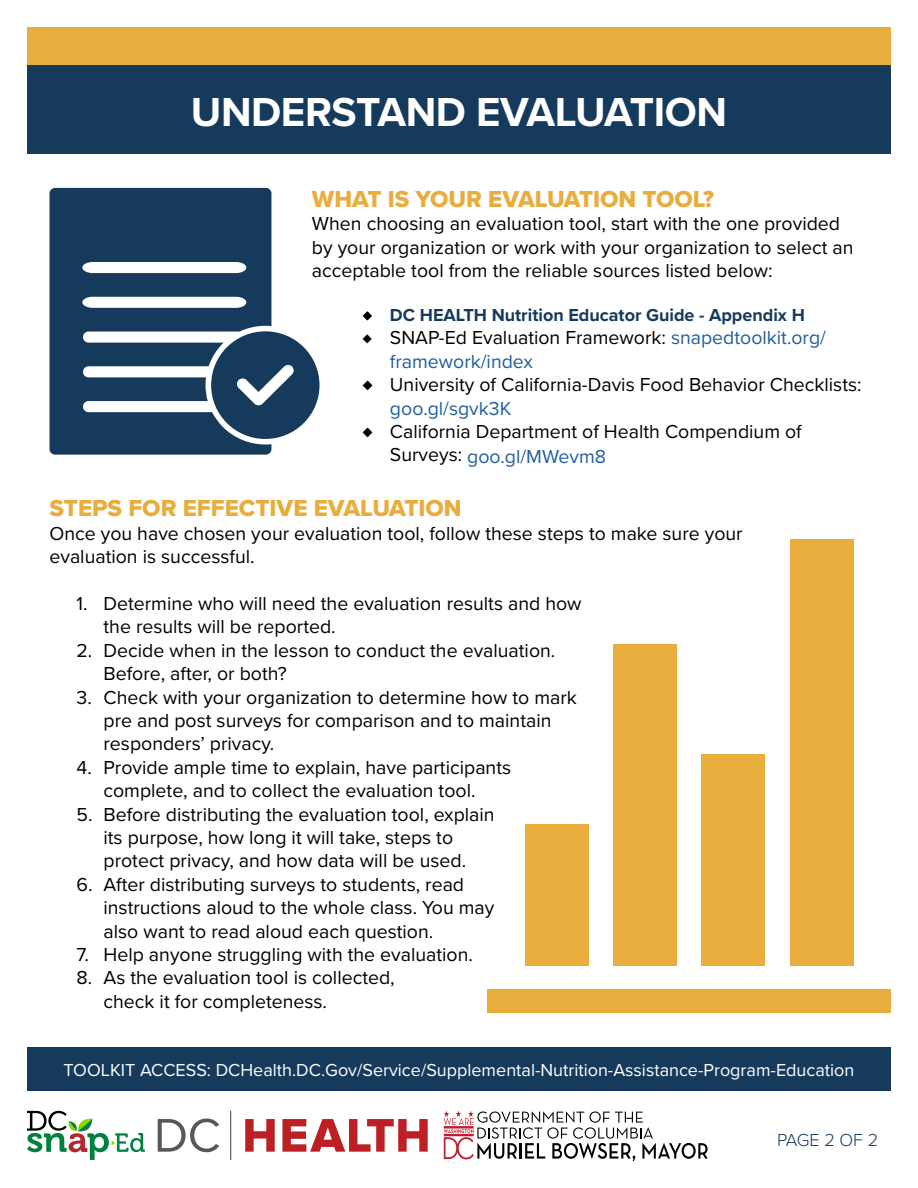
<style>
.page{position:relative;width:918px;height:1188px;background:#fff}
.page>*{position:absolute;margin:0;border:0;box-sizing:border-box;transform-origin:0 0}
.t1{font:700 42px "Proxima Nova";letter-spacing:-.01em;color:#fff}
.t2{font:24px "Proxima Nova Extrabld";color:#e9ad3d}
.t3{font:19.5px/23.4px "Proxima Nova";color:#000}
.t4{font:19.5px/23.4px "Proxima Nova";color:#215e9e}
.t5{font:18px "Proxima Nova";color:#fff}
.t6{font:700 18px "Proxima Nova";color:#153a5c}
.t7{font:300 18px "Proxima Nova";letter-spacing:-.02em;color:#153a5c}
.s1{font-weight:400}
.s2{font-size:18px;color:#000}
.s3{color:#000}
.s4{color:#215e9e}
</style>
<div class="page">
<div style="left:27px;top:1047px;width:864px;height:44px;background:#153a5c"></div>
<svg style="left:27px;top:1111px;width:118px;height:49px"></svg>
<svg style="left:444px;top:1111px;width:264px;height:50px"></svg>
<svg style="left:158px;top:1119px;width:61px;height:33px"></svg>
<svg style="left:245px;top:1119px;width:30px;height:33px"></svg>
<svg style="left:282px;top:1119px;width:146px;height:33px"></svg>
<svg style="left:230px;top:1111px;width:1px;height:49px"></svg>
<svg style="left:271px;top:331px;width:49px;height:108px"></svg>
<svg style="left:50px;top:188px;width:221px;height:267px;fill:#153a5c"></svg>
<div style="left:487px;top:989px;width:404px;height:24px;background:#e9ad3d"></div>
<div style="left:525px;top:824px;width:63px;height:142px;background:#e9ad3d"></div>
<div style="left:613px;top:644px;width:63px;height:322px;background:#e9ad3d"></div>
<div style="left:702px;top:754px;width:63px;height:212px;background:#e9ad3d"></div>
<div style="left:790px;top:539px;width:63px;height:427px;background:#e9ad3d"></div>
<div style="left:27px;top:64px;width:864px;height:90px;background:#153a5c"></div>
<div style="left:27px;top:27px;width:864px;height:37px;background:#e9ad3d"></div>
<svg style="left:363px;top:311px;width:9px;height:9px"></svg>
<h1 class="t1" style="left:191px;top:80px;width:538px">UNDERSTAND EVALUATION</h1>
<p class="t2" style="left:312px;top:181px;width:404px">WHAT IS YOUR EVALUATION TOOL?</p>
<p class="t3" style="left:312px;top:211px;width:543px">When choosing an evaluation tool, start with the one provided by your organization or work with your organization to select an acceptable tool from the reliable sources listed below:</p>
<p class="t6" style="left:363px;top:302px;width:443px"><span class="s1">♦</span> DC HEALTH Nutrition Educator Guide - Appendix H</p>
<p class="t4" style="left:390px;top:325px;width:437px;text-indent:-27px"><span class="s2">♦</span> <span class="s3">SNAP-Ed Evaluation Framework:</span> snapedtoolkit.org/ framework/index</p>
<p class="t3" style="left:363px;top:372px;width:500px">♦ University of California-Davis Food Behavior Checklists:</p>
<p class="t4" style="left:390px;top:396px;width:123px">goo.gl/sgvk3K</p>
<p class="t3" style="left:390px;top:418px;width:413px;line-height:24.9px;text-indent:-27px">♦ California Department of Health Compendium of<br>Surveys: <span class="s4">goo.gl/MWevm8</span></p>
<p class="t2" style="left:50px;top:491px;width:414px">STEPS FOR EFFECTIVE EVALUATION</p>
<p class="t3" style="left:50px;top:521px;width:695px">Once you have chosen your evaluation tool, follow these steps to make sure your evaluation is successful.</p>
<p class="t3" style="left:104px;top:591px;width:480px;text-indent:-27px">1. Determine who will need the evaluation results and how the results will be reported.</p>
<p class="t3" style="left:104px;top:638px;width:453px;text-indent:-27px">2. Decide when in the lesson to conduct the evaluation.<br>Before, after, or both?</p>
<p class="t3" style="left:104px;top:685px;width:475px;text-indent:-27px">3. Check with your organization to determine how to mark pre and post surveys for comparison and to maintain responders’ privacy.</p>
<p class="t3" style="left:77px;top:755px;width:436px;text-align:center">4. Provide ample time to explain, have participants complete, and to collect the evaluation tool.</p>
<p class="t3" style="left:104px;top:802px;width:393px;text-indent:-27px">5. Before distributing the evaluation tool, explain its purpose, how long it will take, steps to protect privacy, and how data will be used.</p>
<p class="t3" style="left:104px;top:872px;width:392px;text-indent:-27px">6. After distributing surveys to students, read instructions aloud to the whole class. You may also want to read aloud each question.</p>
<p class="t3" style="left:77px;top:942px;width:398px">7. Help anyone struggling with the evaluation.</p>
<p class="t3" style="left:104px;top:965px;width:293px;text-indent:-27px">8. As the evaluation tool is collected, check it for completeness.</p>
<p class="t5" style="left:64px;top:1057px;width:792px">TOOLKIT ACCESS: DCHealth.DC.Gov/Service/Supplemental-Nutrition-Assistance-Program-Education</p>
<p class="t7" style="left:777px;top:1127px;width:103px">PAGE 2 OF 2</p>
</div>
